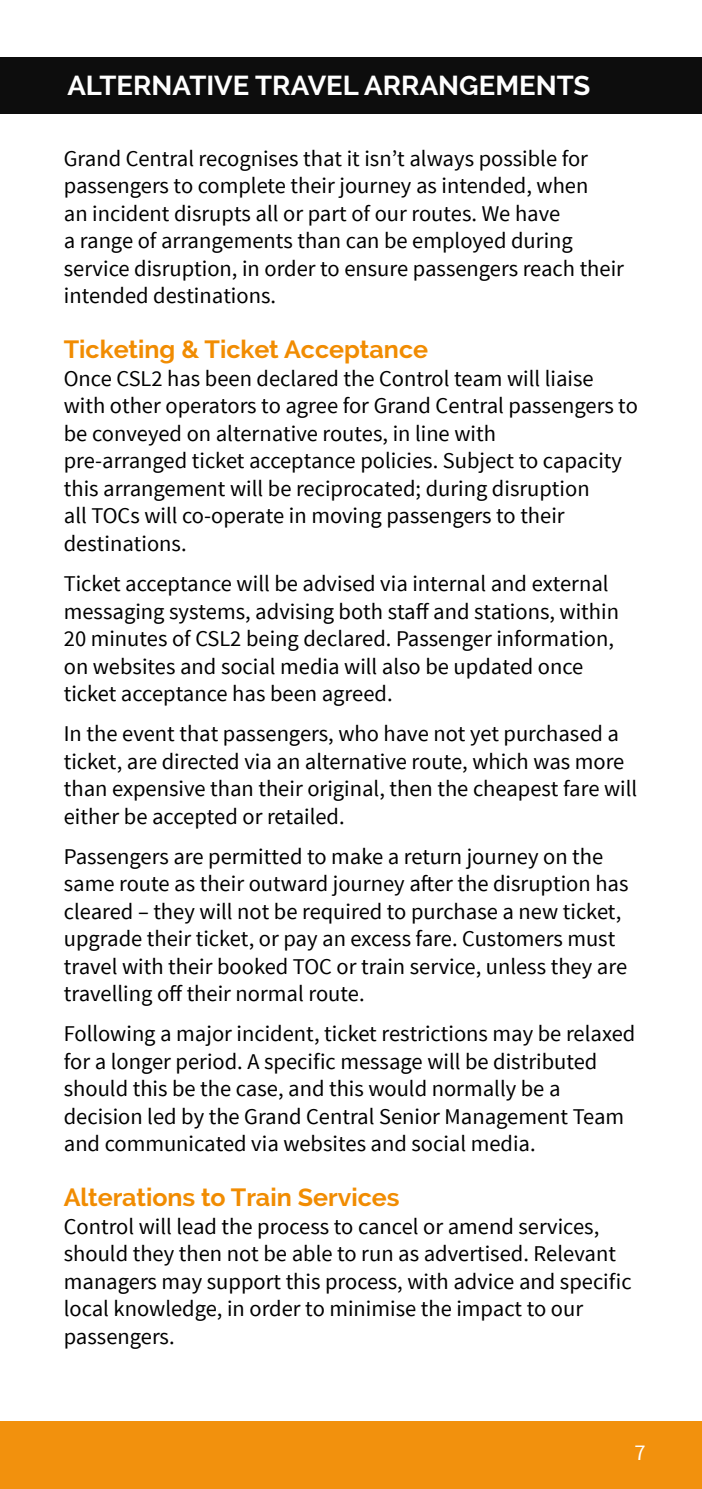
<style>
.page{position:relative;width:702px;height:1489px;background:#fff}
.page>*{position:absolute;margin:0;border:0;box-sizing:border-box;transform-origin:0 0}
.t1{font:700 27.5px "Raleway";color:#fff}
.t2{font:700 25px "Raleway";color:#f18c02}
.t3{font:22.5px/27.5px "Source Sans Pro";color:#000}
.t4{font:22.5px "Source Sans Pro";color:#fff}
</style>
<div class="page">
<div style="left:0;top:1421px;width:702px;height:67px;background:#f2910d"></div>
<div style="left:0;top:57px;width:702px;height:56px;background:#0d0d0d"></div>
<p class="t1" style="left:67px;top:70px;width:524px">ALTERNATIVE TRAVEL ARRANGEMENTS</p>
<p class="t3" style="left:64px;top:145px;width:561px">Grand Central recognises that it isn’t always possible for passengers to complete their journey as intended, when<br>an incident disrupts all or part of our routes. We have<br>a range of arrangements than can be employed during service disruption, in order to ensure passengers reach their intended destinations.</p>
<p class="t2" style="left:64px;top:335px;width:366px">Ticketing &amp; Ticket Acceptance</p>
<p class="t3" style="left:64px;top:365px;width:575px">Once CSL2 has been declared the Control team will liaise with other operators to agree for Grand Central passengers to be conveyed on alternative routes, in line with<br>pre-arranged ticket acceptance policies. Subject to capacity this arrangement will be reciprocated; during disruption<br>all TOCs will co-operate in moving passengers to their destinations.</p>
<p class="t3" style="left:64px;top:570px;width:556px">Ticket acceptance will be advised via internal and external messaging systems, advising both staff and stations, within 20 minutes of CSL2 being declared. Passenger information, on websites and social media will also be updated once ticket acceptance has been agreed.</p>
<p class="t3" style="left:64px;top:720px;width:575px">In the event that passengers, who have not yet purchased a ticket, are directed via an alternative route, which was more than expensive than their original, then the cheapest fare will either be accepted or retailed.</p>
<p class="t3" style="left:64px;top:842px;width:566px">Passengers are permitted to make a return journey on the same route as their outward journey after the disruption has cleared – they will not be required to purchase a new ticket, upgrade their ticket, or pay an excess fare. Customers must travel with their booked TOC or train service, unless they are travelling off their normal route.</p>
<p class="t3" style="left:64px;top:1020px;width:573px">Following a major incident, ticket restrictions may be relaxed for a longer period. A specific message will be distributed should this be the case, and this would normally be a decision led by the Grand Central Senior Management Team and communicated via websites and social media.</p>
<p class="t2" style="left:64px;top:1183px;width:337px">Alterations to Train Services</p>
<p class="t3" style="left:64px;top:1212px;width:569px">Control will lead the process to cancel or amend services, should they then not be able to run as advertised. Relevant managers may support this process, with advice and specific local knowledge, in order to minimise the impact to our passengers.</p>
<p class="t4" style="left:634px;top:1438px;width:13px">7</p>
</div>
